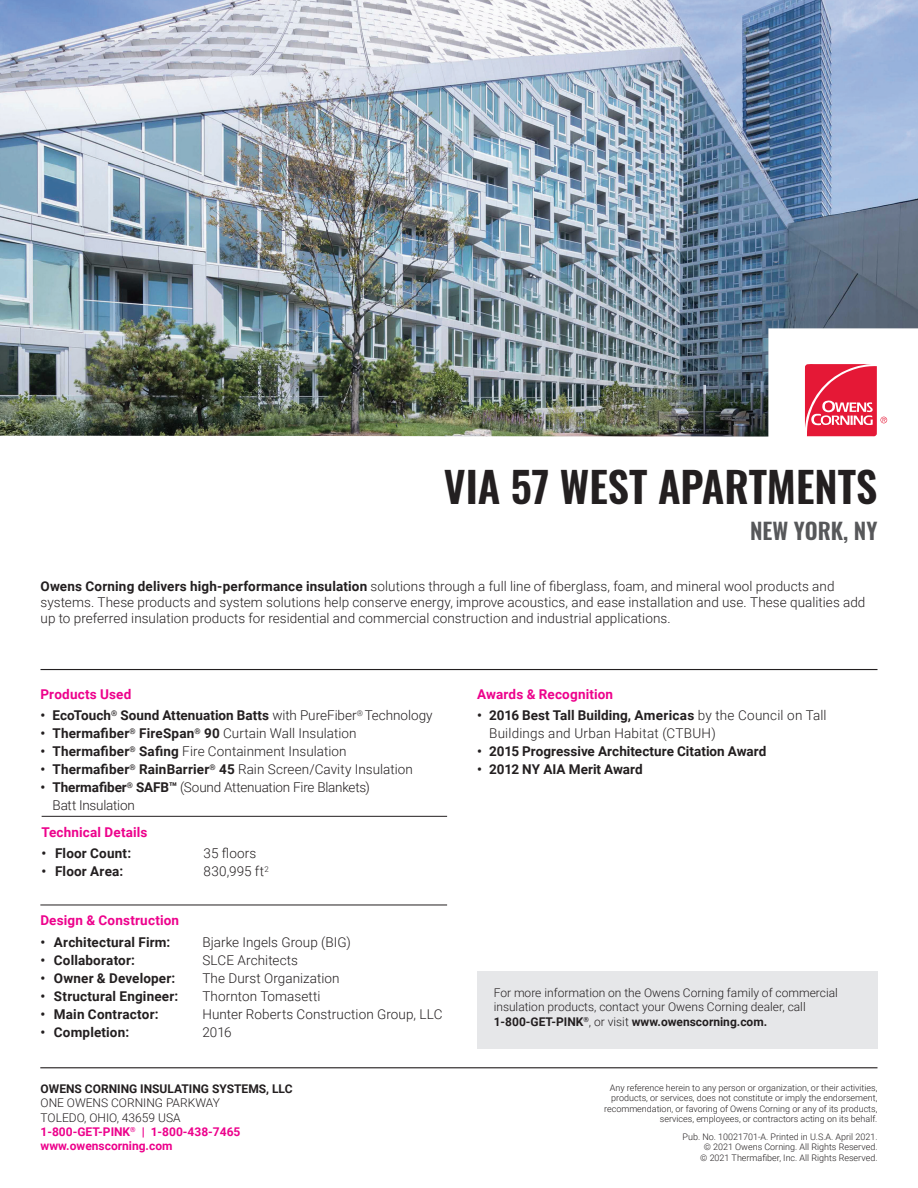
<style>
.page{position:relative;width:918px;height:1188px;background:#fff}
.page>*{position:absolute;margin:0;border:0;box-sizing:border-box;transform-origin:0 0}
.t1{font:600 42px "Oswald";color:#231f20}
.t2{font:600 22.5px "Oswald";color:#57585a}
.Bullets__small{font:300 13.5px/16.2px "Roboto";letter-spacing:.005em;color:#231f20}
.t3{font:700 13.5px "Roboto";letter-spacing:.01em;color:#231f20}
.Bullets__small-2{font:300 13.5px/18px "Roboto";letter-spacing:-.015em;color:#231f20}
.Product__copy{font:700 13.5px "Roboto";letter-spacing:.015em;color:#ed028c}
.Bullets__small-3{font:700 13.5px "Roboto";letter-spacing:.01em;color:#ed028c}
.t4{font:300 12px/14.4px "Roboto";color:#231f20}
.t5{font:700 12px "Roboto";color:#ed028c}
.t6{font:700 12px "Roboto";color:#231f20}
.Footnote{font:300 9px/10.5px "Roboto";color:#231f20;text-align:right}
.s1{font-weight:700}
.s2{font-weight:300}
</style>
<div class="page">
<img style="left:0;top:0;width:918px;height:436px">
<svg style="left:805px;top:364px;width:82px;height:72px"></svg>
<hr style="left:42px;top:816px;width:405px;height:1px;background:#231f20">
<hr style="left:40px;top:905px;width:407px;height:1px;background:#231f20">
<hr style="left:40px;top:669px;width:838px;height:1px;background:#231f20">
<hr style="left:40px;top:1067px;width:837px;height:1px;background:#231f20">
<div style="left:477px;top:971px;width:401px;height:77px;background:#e6e7e9"></div>
<h1 class="t1" style="left:444px;top:465px;width:435px">VIA 57 WEST APARTMENTS</h1>
<h1 class="t2" style="left:750px;top:519px;width:129px">NEW YORK, NY</h1>
<p class="Bullets__small" style="left:41px;top:577px;width:826px"><span class="s1">Owens Corning delivers high-performance insulation</span> solutions through a full line of fiberglass, foam, and mineral wool products and systems. These products and system solutions help conserve energy, improve acoustics, and ease installation and use. These qualities add up to preferred insulation products for residential and commercial construction and industrial applications.</p>
<p class="Product__copy" style="left:40px;top:684px;width:92px">Products Used</p>
<p class="t3" style="left:40px;top:706px;width:394px">• EcoTouch<sup>®</sup> Sound Attenuation Batts <span class="s2">with PureFiber</span><sup>®</sup> <span class="s2">Technology</span></p>
<p class="t3" style="left:40px;top:724px;width:318px">• Thermafiber<sup>®</sup> FireSpan<sup>®</sup> 90 <span class="s2">Curtain Wall Insulation</span></p>
<p class="Bullets__small" style="left:40px;top:743px;width:308px"><span class="s1">• Thermafiber</span><sup>®</sup> <span class="s1">Safing</span> Fire Containment Insulation</p>
<p class="Bullets__small" style="left:40px;top:761px;width:374px"><span class="s1">• Thermafiber</span><sup>®</sup> <span class="s1">RainBarrier</span><sup>®</sup> <span class="s1">45</span> Rain Screen/Cavity Insulation</p>
<p class="Bullets__small-2" style="left:52px;top:778px;width:319px;text-indent:-12px"><span class="s1">• Thermafiber</span><sup>®</sup> <span class="s1">SAFB™</span> (Sound Attenuation Fire Blankets)<br>Batt Insulation</p>
<p class="Product__copy" style="left:42px;top:823px;width:107px">Technical Details</p>
<p class="t3" style="left:42px;top:844px;width:91px">• Floor Count:</p>
<p class="Bullets__small" style="left:204px;top:845px;width:54px">35 floors</p>
<p class="t3" style="left:42px;top:862px;width:83px">• Floor Area:</p>
<p class="Bullets__small" style="left:204px;top:863px;width:67px">830,995 ft<sup>2</sup></p>
<p class="Product__copy" style="left:40px;top:911px;width:140px">Design &amp; Construction</p>
<p class="t3" style="left:40px;top:933px;width:131px">• Architectural Firm:</p>
<p class="Bullets__small" style="left:202px;top:934px;width:150px">Bjarke Ingels Group (BIG)</p>
<p class="t3" style="left:40px;top:951px;width:96px">• Collaborator:</p>
<p class="Bullets__small" style="left:202px;top:952px;width:97px">SLCE Architects</p>
<p class="t3" style="left:40px;top:969px;width:137px">• Owner &amp; Developer:</p>
<p class="Bullets__small" style="left:202px;top:970px;width:139px">The Durst Organization</p>
<p class="t3" style="left:40px;top:987px;width:140px">• Structural Engineer:</p>
<p class="Bullets__small" style="left:202px;top:988px;width:120px">Thornton Tomasetti</p>
<p class="t3" style="left:40px;top:1005px;width:120px">• Main Contractor:</p>
<p class="Bullets__small" style="left:202px;top:1006px;width:242px">Hunter Roberts Construction Group, LLC</p>
<p class="t3" style="left:40px;top:1023px;width:90px">• Completion:</p>
<p class="Bullets__small" style="left:202px;top:1024px;width:31px">2016</p>
<p class="t6" style="left:41px;top:1080px;width:254px">OWENS CORNING INSULATING SYSTEMS, LLC</p>
<p class="t4" style="left:41px;top:1095px;width:181px">ONE OWENS CORNING PARKWAY<br>TOLEDO, OHIO, 43659 USA</p>
<p class="t5" style="left:41px;top:1123px;width:201px">1-800-GET-PINK<sup>®</sup> | 1-800-438-7465</p>
<p class="t5" style="left:41px;top:1138px;width:133px">www.owenscorning.com</p>
<p class="Bullets__small-3" style="left:477px;top:684px;width:138px">Awards &amp; Recognition</p>
<p class="Bullets__small" style="left:489px;top:706px;width:339px;line-height:18px;text-indent:-12px"><span class="s1">• 2016 Best Tall Building, Americas</span> by the Council on Tall<br>Buildings and Urban Habitat (CTBUH)</p>
<p class="t3" style="left:477px;top:742px;width:291px">• 2015 Progressive Architecture Citation Award</p>
<p class="t3" style="left:477px;top:760px;width:167px">• 2012 NY AIA Merit Award</p>
<p class="t4" style="left:494px;top:985px;width:346px">For more information on the Owens Corning family of commercial insulation products, contact your Owens Corning dealer, call<br><span class="s1">1-800-GET-PINK</span><sup>®</sup>, or visit <span class="s1">www.owenscorning.com.</span></p>
<p class="Footnote" style="left:604px;top:1082px;width:275px">Any reference herein to any person or organization, or their activities, products, or services, does not constitute or imply the endorsement, recommendation, or favoring of Owens Corning or any of its products, services, employees, or contractors acting on its behalf.</p>
<p class="Footnote" style="left:683px;top:1131px;width:196px">Pub. No. 10021701-A. Printed in U.S.A. April 2021.</p>
<p class="Footnote" style="left:704px;top:1141px;width:175px">© 2021 Owens Corning. All Rights Reserved.</p>
<p class="Footnote" style="left:700px;top:1152px;width:179px">© 2021 Thermafiber, Inc. All Rights Reserved.</p>
</div>
